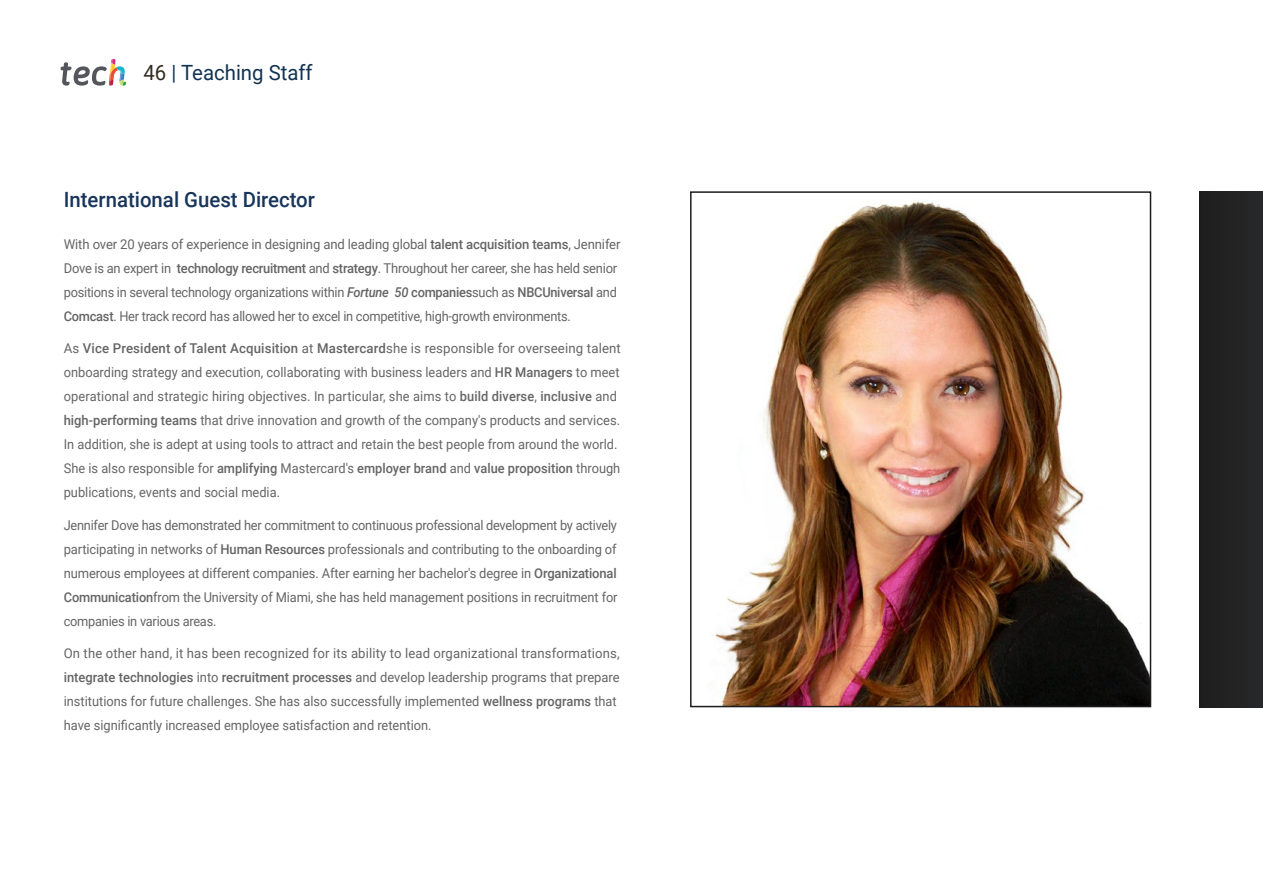
<style>
.page{position:relative;width:1263px;height:893px;background:#fff}
.page>*{position:absolute;margin:0;border:0;box-sizing:border-box;transform-origin:0 0}
.t1{font:500 21px "Roboto";color:#19355b}
.t2{font:21px "Roboto";color:#123352}
.t3{font:13.5px/24px "Roboto";color:#656565}
.t4{font:13.5px/24px "Roboto";color:#656565;text-align:justify;scale:.95 1}
.t5{font:13.5px/24px "Roboto";letter-spacing:-.02em;color:#656565}
.s1{color:#312e20}
.s2{font-weight:500}
.s3{font-weight:500;font-style:italic}
</style>
<div class="page">
<img style="left:715px;top:201px;width:433px;height:503px">
<div style="left:690px;top:191px;width:461px;height:516px;border:2px solid #1d1c1d"></div>
<div style="left:1199px;top:191px;width:64px;height:516px;background:#222223"></div>
<svg style="left:61px;top:59px;width:65px;height:27px"></svg>
<h1 class="t2" style="left:144px;top:57px;width:171px"><span class="s1">46</span> | Teaching Staff</h1>
<h1 class="t1" style="left:64px;top:185px;width:253px">International Guest Director</h1>
<p class="t5" style="left:64px;top:231px;width:558px">With over 20 years of experience in designing and leading global <span class="s2">talent acquisition teams</span>, Jennifer Dove is an expert in <span class="s2">technology recruitment</span> and <span class="s2">strategy</span>. Throughout her career, she has held senior positions in several technology organizations within <span class="s3">Fortune 50</span> <span class="s2">companies</span>such as <span class="s2">NBCUniversal</span> and <span class="s2">Comcast</span>. Her track record has allowed her to excel in competitive, high-growth environments.</p>
<p class="t3" style="left:64px;top:336px;width:559px">As <span class="s2">Vice President of Talent Acquisition</span> at <span class="s2">Mastercard</span>she is responsible for overseeing talent onboarding strategy and execution, collaborating with business leaders and <span class="s2">HR Managers</span> to meet operational and strategic hiring objectives. In particular, she aims to <span class="s2">build diverse</span>, <span class="s2">inclusive</span> and <span class="s2">high-performing teams</span> that drive innovation and growth of the company's products and services.<br>In addition, she is adept at using tools to attract and retain the best people from around the world.<br>She is also responsible for <span class="s2">amplifying</span> Mastercard's <span class="s2">employer brand</span> and <span class="s2">value proposition</span> through publications, events and social media.</p>
<p class="t4" style="left:64px;top:512px;width:584px">Jennifer Dove has demonstrated her commitment to continuous professional development by actively participating in networks of <span class="s2">Human Resources</span> professionals and contributing to the onboarding of numerous employees at different companies. After earning her bachelor's degree in <span class="s2">Organizational Communication</span>from the University of Miami, she has held management positions in recruitment for companies in various areas.</p>
<p class="t3" style="left:64px;top:641px;width:557px">On the other hand, it has been recognized for its ability to lead organizational transformations, <span class="s2">integrate technologies</span> into <span class="s2">recruitment processes</span> and develop leadership programs that prepare institutions for future challenges. She has also successfully implemented <span class="s2">wellness programs</span> that have significantly increased employee satisfaction and retention.</p>
</div>
